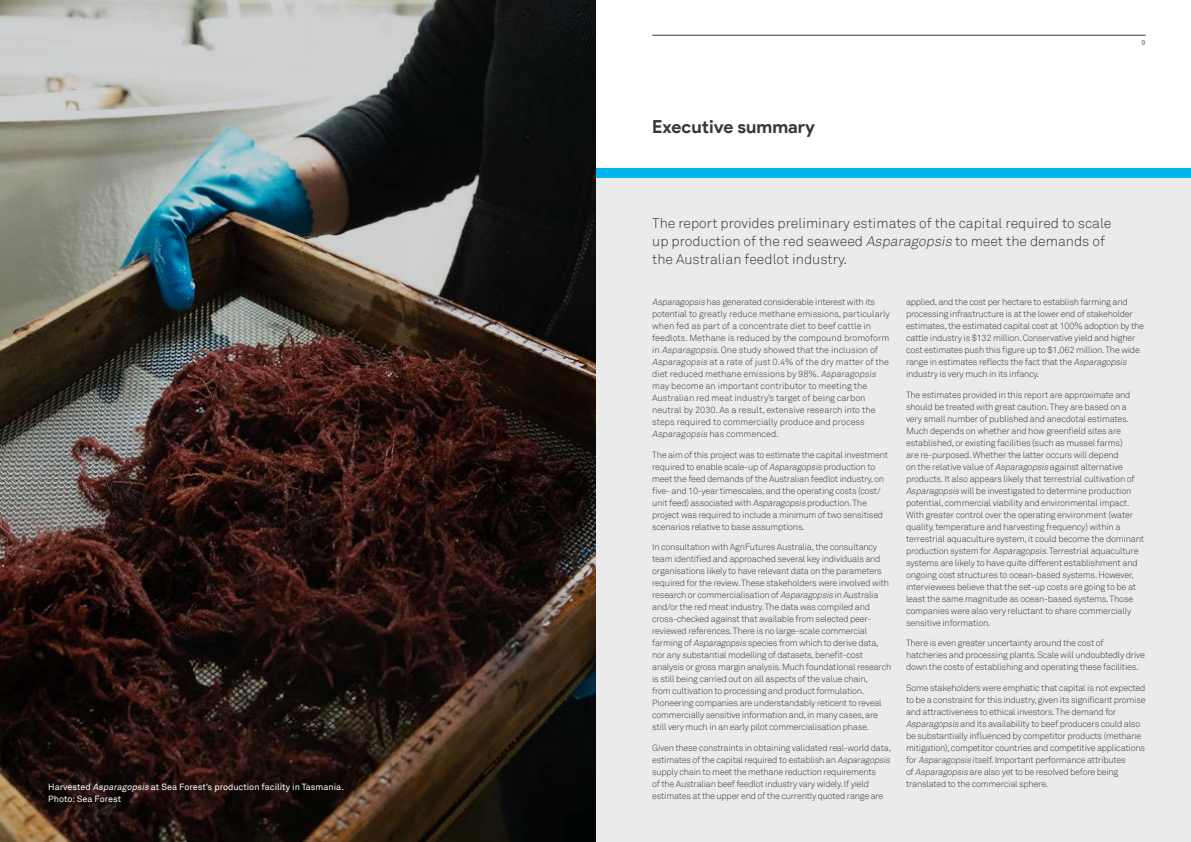
<style>
.page{position:relative;width:1191px;height:842px;background:#fff}
.page>*{position:absolute;margin:0;border:0;box-sizing:border-box;transform-origin:0 0}
.t1{font:700 18px "Product Sans";color:#383839}
.t2{font:300 14px/18px "Akkurat TT";color:#383839}
.t3{font:300 9px/12px "Akkurat TT";letter-spacing:-.025em;color:#383839}
.t4{font:300 9px/12px "Akkurat TT";color:#383839}
.t5{font:9px/12px "Akkurat TT";color:#fff}
.t6{font:7px "Akkurat TT";color:#636466}
.s1{font-style:italic}
</style>
<div class="page">
<hr style="left:652px;top:35px;width:493px;height:1px;background:#383839">
<div style="left:595px;top:178px;width:596px;height:664px;background:#ebebec"></div>
<div style="left:595px;top:168px;width:596px;height:10px;background:#00b5ef"></div>
<img style="left:0;top:0;width:595px;height:842px">
<p class="t5" style="left:48px;top:781px;width:297px">Harvested <span class="s1">Asparagopsis</span> at Sea Forest’s production facility in Tasmania.<br>Photo: Sea Forest</p>
<h1 class="t1" style="left:652px;top:115px;width:164px">Executive summary</h1>
<p class="t6" style="left:1141px;top:38px;width:5px">9</p>
<h2 class="t2" style="left:652px;top:214px;width:461px">The report provides preliminary estimates of the capital required to scale up production of the red seaweed <span class="s1">Asparagopsis</span> to meet the demands of the Australian feedlot industry.</h2>
<p class="t4" style="left:652px;top:296px;width:239px"><span class="s1">Asparagopsis</span> has generated considerable interest with its potential to greatly reduce methane emissions, particularly when fed as part of a concentrate diet to beef cattle in feedlots. Methane is reduced by the compound bromoform in <span class="s1">Asparagopsis</span>. One study showed that the inclusion of <span class="s1">Asparagopsis</span> at a rate of just 0.4% of the dry matter of the diet reduced methane emissions by 98%. <span class="s1">Asparagopsis </span>may become an important contributor to meeting the Australian red meat industry’s target of being carbon neutral by 2030. As a result, extensive research into the steps required to commercially produce and process <span class="s1">Asparagopsis</span> has commenced.</p>
<p class="t3" style="left:652px;top:449px;width:237px">The aim of this project was to estimate the capital investment required to enable scale-up of <span class="s1">Asparagopsis</span> production to meet the feed demands of the Australian feedlot industry, on five- and 10-year timescales, and the operating costs (cost/ unit feed) associated with <span class="s1">Asparagopsis</span> production. The project was required to include a minimum of two sensitised scenarios relative to base assumptions.</p>
<p class="t3" style="left:652px;top:541px;width:240px">In consultation with AgriFutures Australia, the consultancy team identified and approached several key individuals and organisations likely to have relevant data on the parameters required for the review. These stakeholders were involved with research or commercialisation of <span class="s1">Asparagopsis</span> in Australia and/or the red meat industry. The data was compiled and cross-checked against that available from selected peer&shy;reviewed references. There is no large-scale commercial farming of <span class="s1">Asparagopsis</span> species from which to derive data, nor any substantial modelling of datasets, benefit-cost analysis or gross margin analysis. Much foundational research is still being carried out on all aspects of the value chain,<br>from cultivation to processing and product formulation.<br>Pioneering companies are understandably reticent to reveal commercially sensitive information and, in many cases, are still very much in an early pilot commercialisation phase.</p>
<p class="t3" style="left:652px;top:742px;width:241px">Given these constraints in obtaining validated real-world data, estimates of the capital required to establish an <span class="s1">Asparagopsis </span>supply chain to meet the methane reduction requirements<br>of the Australian beef feedlot industry vary widely. If yield estimates at the upper end of the currently quoted range are</p>
<p class="t3" style="left:906px;top:296px;width:239px">applied, and the cost per hectare to establish farming and processing infrastructure is at the lower end of stakeholder estimates, the estimated capital cost at 100% adoption by the cattle industry is $132 million. Conservative yield and higher cost estimates push this figure up to $1,062 million. The wide range in estimates reflects the fact that the <span class="s1">Asparagopsis </span>industry is very much in its infancy.</p>
<p class="t3" style="left:906px;top:389px;width:239px">The estimates provided in this report are approximate and should be treated with great caution. They are based on a very small number of published and anecdotal estimates.<br>Much depends on whether and how greenfield sites are established, or existing facilities (such as mussel farms)<br>are re-purposed. Whether the latter occurs will depend<br>on the relative value of <span class="s1">Asparagopsis</span> against alternative products. It also appears likely that terrestrial cultivation of <span class="s1">Asparagopsis</span> will be investigated to determine production potential, commercial viability and environmental impact.<br>With greater control over the operating environment (water quality, temperature and harvesting frequency) within a terrestrial aquaculture system, it could become the dominant production system for <span class="s1">Asparagopsis</span>. Terrestrial aquaculture systems are likely to have quite different establishment and ongoing cost structures to ocean-based systems. However, interviewees believe that the set-up costs are going to be at least the same magnitude as ocean-based systems. Those companies were also very reluctant to share commercially sensitive information.</p>
<p class="t3" style="left:906px;top:637px;width:240px">There is even greater uncertainty around the cost of hatcheries and processing plants. Scale will undoubtedly drive down the costs of establishing and operating these facilities.</p>
<p class="t3" style="left:906px;top:682px;width:241px">Some stakeholders were emphatic that capital is not expected to be a constraint for this industry, given its significant promise and attractiveness to ethical investors. The demand for <span class="s1">Asparagopsis</span> and its availability to beef producers could also be substantially influenced by competitor products (methane mitigation), competitor countries and competitive applications for <span class="s1">Asparagopsis</span> itself. Important performance attributes<br>of <span class="s1">Asparagopsis</span> are also yet to be resolved before being translated to the commercial sphere.</p>
</div>
